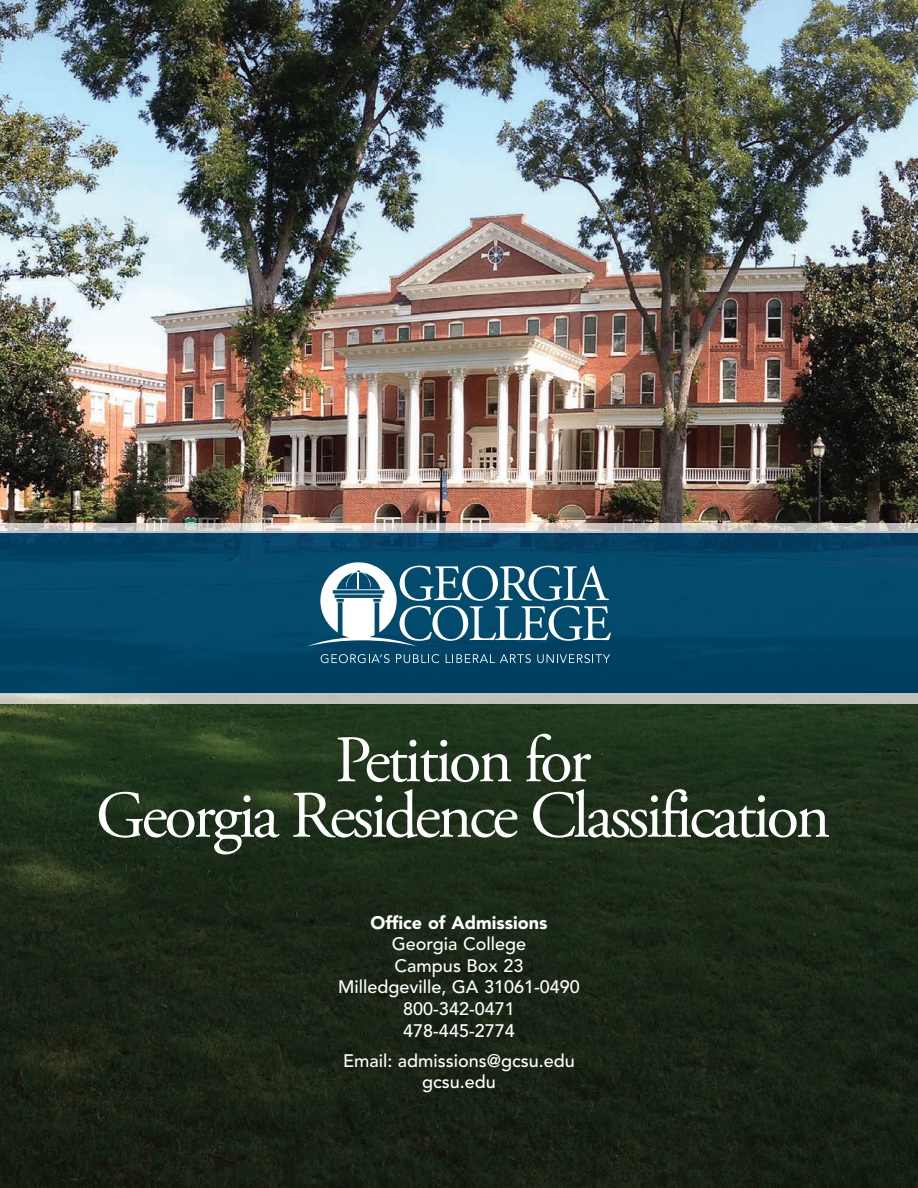
<style>
.page{position:relative;width:918px;height:1188px;background:#fff}
.page>*{position:absolute;margin:0;border:0;box-sizing:border-box;transform-origin:0 0}
.t1{font:66.3px/55.5px "Adobe Garamond Pro";letter-spacing:-.05em;color:#fff;text-align:center}
.t2{font:500 18px/21.6px "Avenir LT Std";color:#fff;text-align:center}
.t3{font:900 18px "Avenir LT Std";color:#fff}
</style>
<div class="page">
<img style="left:0;top:0;width:918px;height:1188px">
<img style="left:0;top:533px;width:918px;height:161px">
<svg style="left:307px;top:562px;width:304px;height:84px"></svg>
<svg style="left:321px;top:654px;width:69px;height:9px"></svg>
<svg style="left:396px;top:654px;width:43px;height:9px"></svg>
<svg style="left:446px;top:654px;width:85px;height:9px"></svg>
<svg style="left:537px;top:654px;width:73px;height:9px"></svg>
<svg style="left:0;top:695px;width:918px;height:8px"></svg>
<img style="left:0;top:694px;width:918px;height:1px">
<svg style="left:0;top:523px;width:918px;height:9px"></svg>
<img style="left:0;top:532px;width:918px;height:1px">
<h1 class="t1" style="left:96px;top:738px;width:736px">Petition for<br>Georgia Residence Classification</h1>
<p class="t3" style="left:371px;top:915px;width:179px">Office of Admissions</p>
<p class="t2" style="left:338px;top:935px;width:243px">Georgia College<br>Campus Box 23<br>Milledgeville, GA 31061-0490<br>800-342-0471<br>478-445-2774</p>
<p class="t2" style="left:343px;top:1051px;width:233px">Email: admissions@gcsu.edu gcsu.edu</p>
</div>
